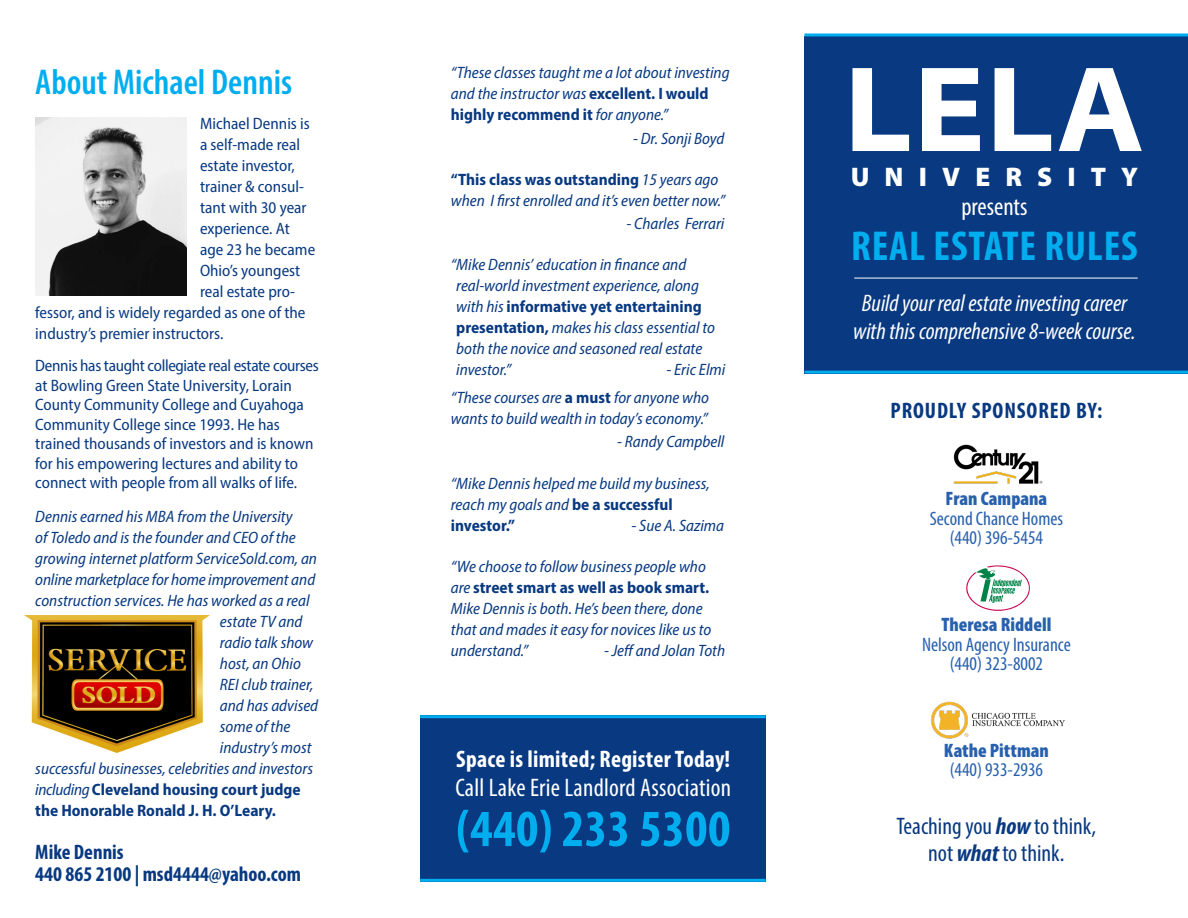
<style>
.page{position:relative;width:1188px;height:918px;background:#fff}
.page>*{position:absolute;margin:0;border:0;box-sizing:border-box;transform-origin:0 0}
.Page_Title{font:700 semi-expanded 123px "Myriad Pro";color:#fff}
.Page_Title-2{font:700 condensed 52.5px "Myriad Pro";letter-spacing:.01em;color:#00aeef}
.Page_Title-3{font:700 condensed 42px "Myriad Pro";letter-spacing:.02em;color:#00aeef}
.Headings{font:600 condensed 36px "Myriad Pro";color:#00aeef}
.Page_Title-4{font:900 27px "Myriad Pro";letter-spacing:.56em;color:#fff}
.Page_Title-5{font:condensed 25.5px "Myriad Pro";letter-spacing:.01em;color:#fff}
.Page_Title-6{font:italic condensed 24px/28.5px "Myriad Pro";color:#fff;text-align:center}
.Page_Title-7{font:condensed 24px/27px "Myriad Pro";color:#083981;text-align:center}
.Page_Title-8{font:700 condensed 24px "Myriad Pro";letter-spacing:.01em;color:#fff}
.Page_Title-9{font:700 condensed 22.5px "Myriad Pro";letter-spacing:.04em;color:#083981}
.Page_Text{font:700 condensed 21px/22.5px "Myriad Pro";color:#083981}
.Subtitle{font:condensed 19.5px "Myriad Pro";color:#2760ad}
.Subtitle-2{font:900 condensed 19.5px "Myriad Pro";color:#2760ad}
.testimonial{font:italic semi-condensed 16.5px/21px "Myriad Pro";color:#083981}
.Page_Text-2{font:semi-condensed 16.5px/19.5px "Myriad Pro";color:#083981}
.testimonial-2{font:700 semi-condensed 16.5px "Myriad Pro";color:#083981}
.Testimonial_author{font:italic semi-condensed 16.5px "Myriad Pro";color:#083981}
.s1{font-weight:400;font-style:italic}
.s2{font-weight:700;font-style:normal}
.s3{font-weight:700;font-style:italic}
</style>
<div class="page">
<div style="left:420px;top:716px;width:346px;height:166px;background:#083981"></div>
<hr style="left:420px;top:715px;width:346px;height:3px;background:#00aeef">
<hr style="left:420px;top:879px;width:346px;height:3px;background:#00aeef">
<div style="left:804px;top:36px;width:384px;height:338px;background:#083981"></div>
<hr style="left:804px;top:33px;width:384px;height:3px;background:#00aeef">
<hr style="left:804px;top:371px;width:384px;height:3px;background:#00aeef">
<hr style="left:854px;top:278px;width:284px;height:1px;background:#fff">
<img style="left:35px;top:118px;width:152px;height:178px">
<img style="left:24px;top:615px;width:186px;height:139px">
<img style="left:953px;top:444px;width:90px;height:40px">
<img style="left:966px;top:565px;width:64px;height:46px">
<img style="left:976px;top:567px;width:47px;height:37px">
<img style="left:931px;top:701px;width:134px;height:38px">
<p class="Headings" style="left:35px;top:60px;width:258px">About Michael Dennis</p>
<p class="Page_Text-2" style="left:200px;top:113px;width:111px">Michael Dennis is</p>
<p class="Page_Text-2" style="left:200px;top:134px;width:102px">a self-made real</p>
<p class="Page_Text-2" style="left:200px;top:155px;width:96px">estate investor,</p>
<p class="Page_Text-2" style="left:200px;top:176px;width:106px">trainer &amp; consul-</p>
<p class="Page_Text-2" style="left:200px;top:197px;width:108px">tant with 30 year</p>
<p class="Page_Text-2" style="left:200px;top:218px;width:91px">experience. At</p>
<p class="Page_Text-2" style="left:200px;top:239px;width:117px">age 23 he became</p>
<p class="Page_Text-2" style="left:200px;top:260px;width:102px">Ohio’s youngest</p>
<p class="Page_Text-2" style="left:200px;top:281px;width:97px">real estate pro-</p>
<p class="Page_Text-2" style="left:35px;top:302px;width:272px">fessor, and is widely regarded as one of the</p>
<p class="Page_Text-2" style="left:35px;top:323px;width:190px">industry’s premier instructors.</p>
<p class="Page_Text-2" style="left:35px;top:356px;width:285px">Dennis has taught collegiate real estate courses at Bowling Green State University, Lorain County Community College and Cuyahoga Community College since 1993. He has trained thousands of investors and is known for his empowering lectures and ability to connect with people from all walks of life.</p>
<p class="testimonial" style="left:35px;top:506px;width:259px">Dennis earned his MBA from the University</p>
<p class="testimonial" style="left:35px;top:527px;width:262px">of Toledo and is the founder and CEO of the</p>
<p class="testimonial" style="left:35px;top:548px;width:283px">growing internet platform ServiceSold.com, an</p>
<p class="testimonial" style="left:35px;top:569px;width:281px">online marketplace for home improvement and</p>
<p class="testimonial" style="left:35px;top:590px;width:276px">construction services. He has worked as a real</p>
<p class="testimonial" style="left:220px;top:611px;width:84px">estate TV and</p>
<p class="testimonial" style="left:220px;top:632px;width:95px">radio talk show</p>
<p class="testimonial" style="left:220px;top:653px;width:82px">host, an Ohio</p>
<p class="testimonial" style="left:220px;top:674px;width:95px">REI club trainer,</p>
<p class="testimonial" style="left:220px;top:695px;width:100px">and has advised</p>
<p class="testimonial" style="left:220px;top:716px;width:72px">some of the</p>
<p class="testimonial" style="left:220px;top:737px;width:93px">industry’s most</p>
<p class="testimonial" style="left:35px;top:758px;width:279px">successful businesses, celebrities and investors</p>
<p class="testimonial-2" style="left:35px;top:779px;width:267px"><span class="s1">including</span> Cleveland housing court judge</p>
<p class="testimonial-2" style="left:35px;top:800px;width:242px">the Honorable Ronald J. H. O’Leary.</p>
<p class="Page_Text" style="left:35px;top:840px;width:267px">Mike Dennis<br>440 865 2100 | msd4444@yahoo.com</p>
<p class="testimonial" style="left:451px;top:62px;width:280px">“These classes taught me a lot about investing and the instructor was <span class="s2">excellent. I would highly recommend it</span> for anyone.”</p>
<p class="Testimonial_author" style="left:633px;top:128px;width:93px">- Dr. Sonji Boyd</p>
<p class="testimonial" style="left:451px;top:169px;width:276px"><span class="s2">“This class was outstanding</span> 15 years ago when I first enrolled and it’s even better now.”</p>
<p class="Testimonial_author" style="left:626px;top:214px;width:100px">- Charles Ferrari</p>
<p class="testimonial" style="left:456px;top:254px;width:260px;text-indent:-5px">“Mike Dennis’ education in finance and real-world investment experience, along with his <span class="s2">informative yet entertaining presentation,</span> makes his class essential to both the novice and seasoned real estate investor.”</p>
<p class="testimonial" style="left:666px;top:359px;width:60px">- Eric Elmi</p>
<p class="testimonial" style="left:451px;top:387px;width:260px">“These courses are <span class="s2">a must</span> for anyone who wants to build wealth in today’s economy.”</p>
<p class="Testimonial_author" style="left:617px;top:432px;width:109px">- Randy Campbell</p>
<p class="testimonial" style="left:451px;top:472px;width:260px">“Mike Dennis helped me build my business, reach my goals and <span class="s2">be a successful investor.”</span></p>
<p class="testimonial" style="left:632px;top:514px;width:94px">- Sue A. Sazima</p>
<p class="testimonial" style="left:451px;top:556px;width:262px">“We choose to follow business people who are <span class="s2">street smart as well as book smart.<br></span>Mike Dennis is both. He’s been there, done that and mades it easy for novices like us to understand.”</p>
<p class="testimonial" style="left:604px;top:640px;width:123px">- Jeff and Jolan Toth</p>
<p class="Page_Title-8" style="left:456px;top:744px;width:276px">Space is limited; Register Today!</p>
<p class="Page_Title-5" style="left:455px;top:772px;width:277px">Call Lake Erie Landlord Association</p>
<p class="Page_Title-2" style="left:456px;top:796px;width:276px">(440) 233 5300</p>
<p class="Page_Title" style="left:844px;top:28px;width:302px">LELA</p>
<p class="Page_Title-4" style="left:851px;top:158px;width:289px">UNIVERSITY</p>
<p class="Page_Title-5" style="left:961px;top:191px;width:68px">presents</p>
<p class="Page_Title-3" style="left:851px;top:220px;width:288px">REAL ESTATE RULES</p>
<p class="Page_Title-6" style="left:853px;top:288px;width:284px">Build your real estate investing career with this comprehensive 8-week course.</p>
<p class="Page_Title-9" style="left:891px;top:397px;width:213px">PROUDLY SPONSORED BY:</p>
<p class="Subtitle-2" style="left:946px;top:486px;width:103px">Fran Campana</p>
<p class="Subtitle" style="left:930px;top:507px;width:135px">Second Chance Homes</p>
<p class="Subtitle" style="left:950px;top:526px;width:95px">(440) 396-5454</p>
<p class="Subtitle-2" style="left:941px;top:612px;width:111px">Theresa Riddell</p>
<p class="Subtitle" style="left:922px;top:633px;width:150px">Nelson Agency Insurance</p>
<p class="Subtitle" style="left:950px;top:652px;width:95px">(440) 323-8002</p>
<p class="Subtitle-2" style="left:944px;top:738px;width:107px">Kathe Pittman</p>
<p class="Subtitle" style="left:950px;top:758px;width:95px">(440) 933-2936</p>
<p class="Page_Title-7" style="left:897px;top:812px;width:201px">Teaching you <span class="s3">how</span> to think, not <span class="s3">what</span> to think.</p>
</div>
